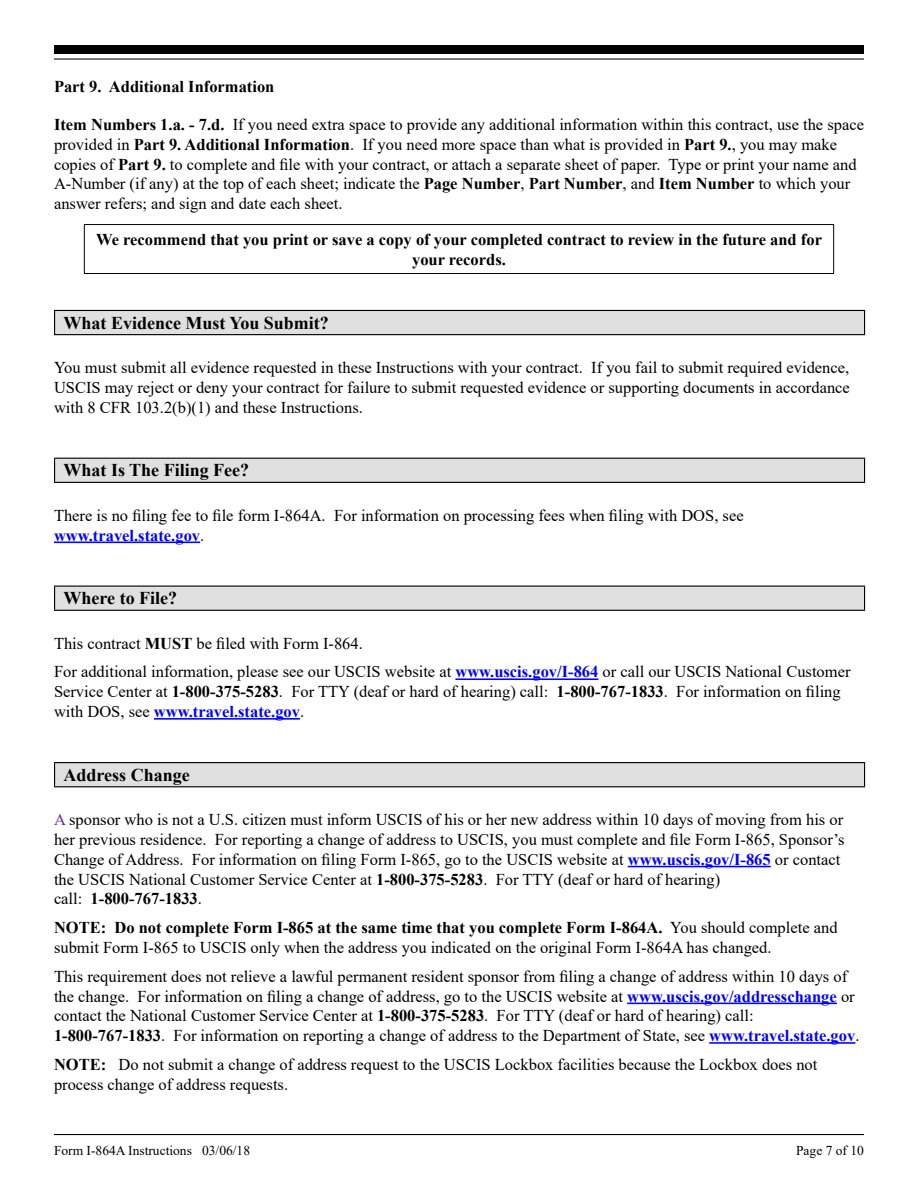
<style>
.page{position:relative;width:918px;height:1188px;background:#fff}
.page>*{position:absolute;margin:0;border:0;box-sizing:border-box;transform-origin:0 0}
.t1{font:700 18px "Times New Roman";color:#000}
.t2{font:16.5px/19.8px "Times New Roman";color:#000}
.t3{font:700 16.5px/19.8px "Times New Roman";color:#000;text-align:center}
.t4{font:13.5px "Times New Roman";color:#000}
.s1{font-weight:700}
.s2{font-weight:700;color:#00f}
.s3{color:#6a2c91}
</style>
<div class="page">
<hr style="left:54px;top:1134px;width:810px;height:1px;background:#000">
<div style="left:54px;top:45px;width:810px;height:9px;background:#000"></div>
<hr style="left:54px;top:58px;width:810px;height:2px;background:#000">
<hr style="left:54px;top:542px;width:146px;height:1px;background:#00f">
<hr style="left:455px;top:678px;width:143px;height:2px;background:#00f">
<hr style="left:154px;top:718px;width:146px;height:2px;background:#00f">
<hr style="left:628px;top:866px;width:143px;height:1px;background:#00f">
<hr style="left:627px;top:1003px;width:210px;height:1px;background:#00f">
<hr style="left:709px;top:1042px;width:146px;height:2px;background:#00f">
<hr style="left:84px;top:224px;width:750px;height:1px;background:#000">
<hr style="left:84px;top:225px;width:1px;height:48px;background:#000">
<hr style="left:833px;top:225px;width:1px;height:48px;background:#000">
<hr style="left:84px;top:273px;width:750px;height:1px;background:#000">
<div style="left:55px;top:310px;width:810px;height:25px;background:#e0e0e0"></div>
<hr style="left:54px;top:310px;width:811px;height:1px;background:#000">
<svg style="left:54px;top:311px;width:1px;height:23px"></svg>
<svg style="left:864px;top:311px;width:1px;height:23px"></svg>
<hr style="left:54px;top:334px;width:811px;height:1px;background:#000">
<div style="left:55px;top:458px;width:810px;height:24px;background:#e0e0e0"></div>
<hr style="left:54px;top:458px;width:811px;height:1px;background:#000">
<svg style="left:54px;top:459px;width:1px;height:23px"></svg>
<svg style="left:864px;top:459px;width:1px;height:23px"></svg>
<hr style="left:54px;top:482px;width:811px;height:1px;background:#000">
<div style="left:55px;top:586px;width:810px;height:24px;background:#e0e0e0"></div>
<hr style="left:54px;top:586px;width:811px;height:1px;background:#000">
<svg style="left:54px;top:587px;width:1px;height:23px"></svg>
<svg style="left:864px;top:587px;width:1px;height:23px"></svg>
<hr style="left:54px;top:610px;width:811px;height:1px;background:#000">
<div style="left:55px;top:763px;width:810px;height:24px;background:#e0e0e0"></div>
<hr style="left:54px;top:762px;width:811px;height:1px;background:#000">
<svg style="left:54px;top:763px;width:1px;height:23px"></svg>
<svg style="left:864px;top:763px;width:1px;height:23px"></svg>
<hr style="left:54px;top:786px;width:811px;height:1px;background:#000">
<p class="t3" style="left:54px;top:76px;width:222px">Part 9. Additional Information</p>
<p class="t2" style="left:54px;top:114px;width:812px"><span class="s1">Item Numbers 1.a. - 7.d.</span> If you need extra space to provide any additional information within this contract, use the space provided in <span class="s1">Part 9. Additional Information</span>. If you need more space than what is provided in <span class="s1">Part 9.</span>, you may make copies of <span class="s1">Part 9.</span> to complete and file with your contract, or attach a separate sheet of paper. Type or print your name and A-Number (if any) at the top of each sheet; indicate the <span class="s1">Page Number</span>, <span class="s1">Part Number</span>, and <span class="s1">Item Number</span> to which your answer refers; and sign and date each sheet.</p>
<p class="t3" style="left:96px;top:229px;width:727px">We recommend that you print or save a copy of your completed contract to review in the future and for your records.</p>
<p class="t1" style="left:64px;top:310px;width:267px">What Evidence Must You Submit?</p>
<p class="t2" style="left:54px;top:357px;width:797px;text-align:justify">You must submit all evidence requested in these Instructions with your contract. If you fail to submit required evidence, USCIS may reject or deny your contract for failure to submit requested evidence or supporting documents in accordance with 8 CFR 103.2(b)(1) and these Instructions.</p>
<p class="t1" style="left:64px;top:457px;width:187px">What Is The Filing Fee?</p>
<p class="t2" style="left:54px;top:505px;width:691px">There is no filing fee to file form I-864A. For information on processing fees when filing with DOS, see <span class="s2">www.travel.state.gov</span>.</p>
<p class="t1" style="left:64px;top:585px;width:115px">Where to File?</p>
<p class="t2" style="left:54px;top:628px;width:798px;line-height:28.8px">This contract <span class="s1">MUST</span> be filed with Form I-864.<br>For additional information, please see our USCIS website at <span class="s2">www.uscis.gov/I-864</span> or call our USCIS National Customer</p>
<p class="t2" style="left:54px;top:681px;width:788px">Service Center at <span class="s1">1-800-375-5283</span>. For TTY (deaf or hard of hearing) call: <span class="s1">1-800-767-1833</span>. For information on filing with DOS, see <span class="s2">www.travel.state.gov</span>.</p>
<p class="t1" style="left:64px;top:762px;width:128px">Address Change</p>
<p class="t2" style="left:54px;top:809px;width:792px"><span class="s3">A</span> sponsor who is not a U.S. citizen must inform USCIS of his or her new address within 10 days of moving from his or her previous residence. For reporting a change of address to USCIS, you must complete and file Form I-865, Sponsor’s Change of Address. For information on filing Form I-865, go to the USCIS website at <span class="s2">www.uscis.gov/I-865</span> or contact the USCIS National Customer Service Center at <span class="s1">1-800-375-5283</span>. For TTY (deaf or hard of hearing)<br>call: <span class="s1">1-800-767-1833</span>.</p>
<p class="t2" style="left:54px;top:917px;width:785px"><span class="s1">NOTE: Do not complete Form I-865 at the same time that you complete Form I-864A.</span> You should complete and submit Form I-865 to USCIS only when the address you indicated on the original Form I-864A has changed.</p>
<p class="t2" style="left:54px;top:966px;width:807px">This requirement does not relieve a lawful permanent resident sponsor from filing a change of address within 10 days of the change. For information on filing a change of address, go to the USCIS website at <span class="s2">www.uscis.gov/addresschange</span> or contact the National Customer Service Center at <span class="s1">1-800-375-5283</span>. For TTY (deaf or hard of hearing) call:<br><span class="s1">1-800-767-1833</span>. For information on reporting a change of address to the Department of State, see <span class="s2">www.travel.state.gov</span>.</p>
<p class="t2" style="left:54px;top:1054px;width:765px"><span class="s1">NOTE:</span> Do not submit a change of address request to the USCIS Lockbox facilities because the Lockbox does not process change of address requests.</p>
<p class="t4" style="left:54px;top:1141px;width:198px">Form I-864A Instructions 03/06/18</p>
<p class="t4" style="left:796px;top:1141px;width:69px">Page 7 of 10</p>
</div>
